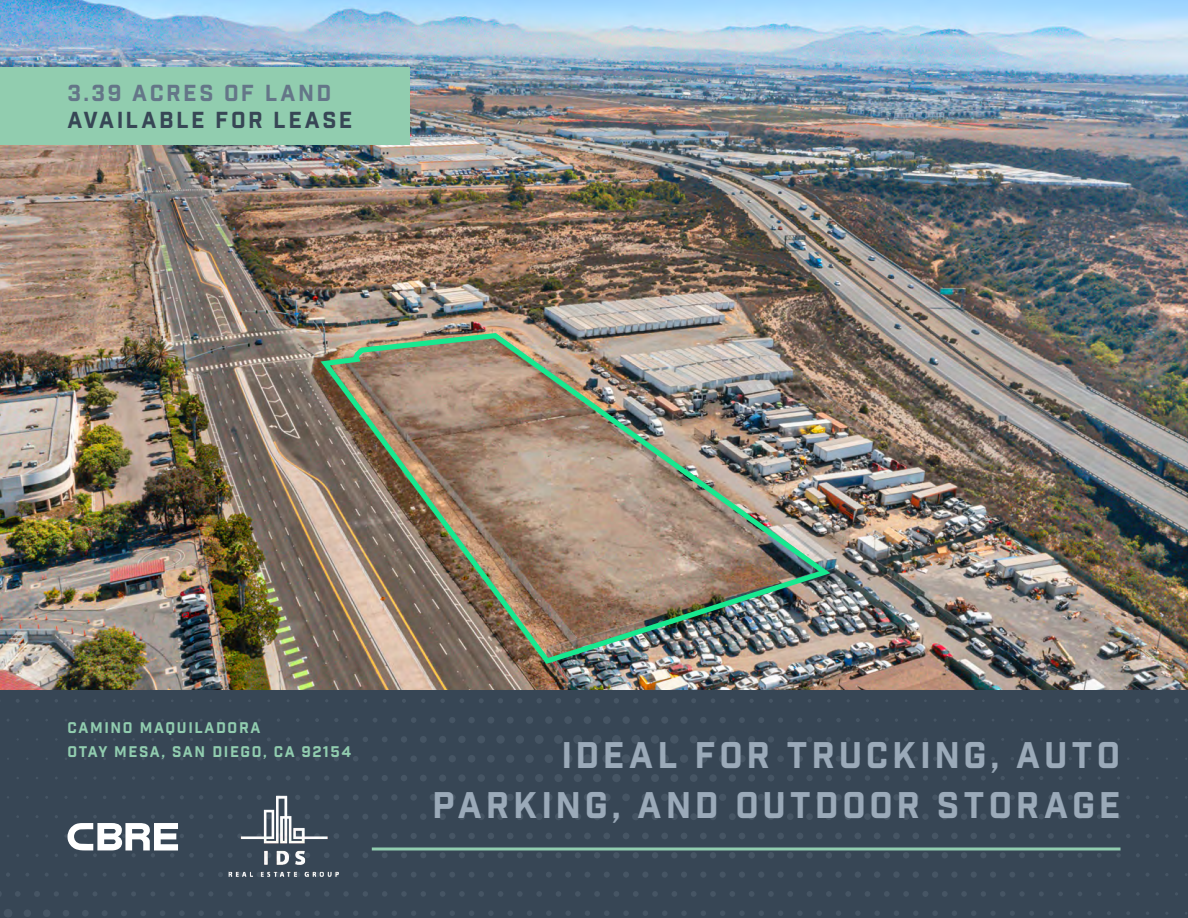
<style>
.page{position:relative;width:1188px;height:918px;background:#fff}
.page>*{position:absolute;margin:0;border:0;box-sizing:border-box;transform-origin:0 0}
.t1{font:36px/49.5px "Industry Inc Base";letter-spacing:.105em;color:#9baab9;text-align:right}
.t2{font:22.5px "Industry Inc Base";letter-spacing:.115em;color:#374655}
.t3{font:22.5px "Industry Inc Base";letter-spacing:.11em;color:#647688}
.t4{font:15px/24px "Industry Inc Base";letter-spacing:.11em;color:#91cdaf}
</style>
<div class="page">
<img style="left:0;top:0;width:1188px;height:690px">
<div style="left:0;top:690px;width:1188px;height:228px;background:#374655"></div>
<img style="left:222px;top:786px;width:122px;height:96px">
<svg style="left:68px;top:823px;width:110px;height:27px"></svg>
<hr style="left:372px;top:848px;width:748px;height:2px;background:#91cdaf">
<div style="left:0;top:68px;width:410px;height:77px;background:#91cdaf"></div>
<img style="left:318px;top:330px;width:518px;height:337px">
<p class="t3" style="left:68px;top:80px;width:265px">3.39 ACRES OF LAND</p>
<p class="t2" style="left:68px;top:107px;width:286px">AVAILABLE FOR LEASE</p>
<p class="t4" style="left:68px;top:716px;width:285px">CAMINO MAQUILADORA<br>OTAY MESA, SAN DIEGO, CA 92154</p>
<p class="t1" style="left:432px;top:732px;width:690px">IDEAL FOR TRUCKING, AUTO<br>PARKING, AND OUTDOOR STORAGE</p>
</div>
